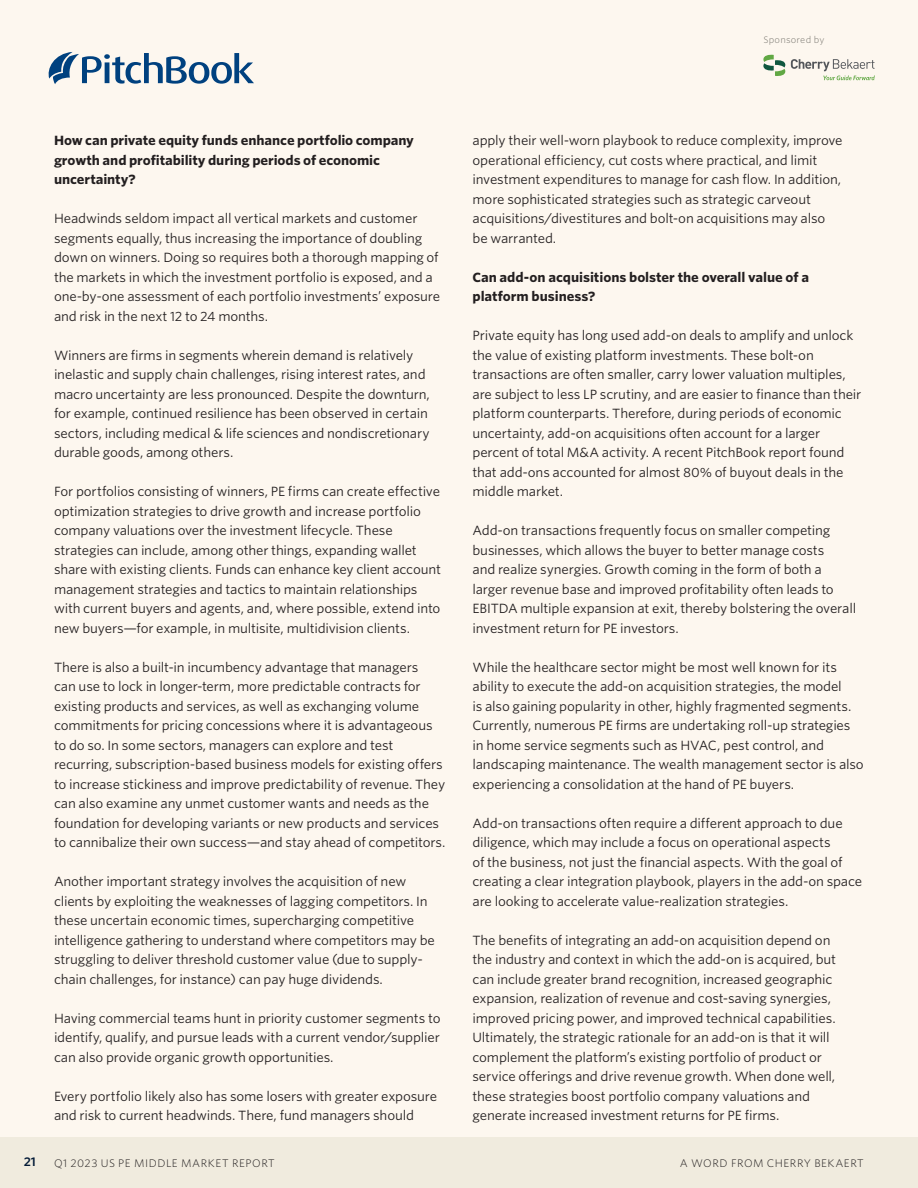
<style>
.page{position:relative;width:918px;height:1188px;background:#fff}
.page>*{position:absolute;margin:0;border:0;box-sizing:border-box;transform-origin:0 0}
.CR_Body_copy_-_runt{font:12.75px/19.5px "Whitney S Sm";letter-spacing:-.015em;color:#231f20}
.CR_Body_subsection_h{font:700 12.75px/19.5px "Whitney S Sm";letter-spacing:-.005em;color:#231f20}
.t1{font:600 12px "Whitney S Sm";color:#051c38}
.t2{font:300 10.5px "Whitney S Sm";letter-spacing:.045em;color:#231f20}
.t3{font:300 9px "Whitney S Sm";letter-spacing:.025em;color:#78766f}
</style>
<div class="page">
<div style="left:0;top:1137px;width:918px;height:51px;background:#f0ebde"></div>
<div style="left:0;top:0;width:918px;height:1137px;background:#fdf7ef"></div>
<svg style="left:49px;top:52px;width:205px;height:32px"></svg>
<svg style="left:763px;top:55px;width:22px;height:21px"></svg>
<svg style="left:791px;top:59px;width:84px;height:21px"></svg>
<p class="t3" style="left:763px;top:34px;width:62px">Sponsored by</p>
<p class="CR_Body_subsection_h" style="left:54px;top:131px;width:362px">How can private equity funds enhance portfolio company growth and profitability during periods of economic uncertainty?</p>
<p class="CR_Body_copy_-_runt" style="left:54px;top:209px;width:388px">Headwinds seldom impact all vertical markets and customer segments equally, thus increasing the importance of doubling down on winners. Doing so requires both a thorough mapping of the markets in which the investment portfolio is exposed, and a one-by-one assessment of each portfolio investments’ exposure and risk in the next 12 to 24 months.</p>
<p class="CR_Body_copy_-_runt" style="left:54px;top:345px;width:377px">Winners are firms in segments wherein demand is relatively inelastic and supply chain challenges, rising interest rates, and macro uncertainty are less pronounced. Despite the downturn, for example, continued resilience has been observed in certain sectors, including medical &amp; life sciences and nondiscretionary durable goods, among others.</p>
<p class="CR_Body_copy_-_runt" style="left:54px;top:482px;width:389px">For portfolios consisting of winners, PE firms can create effective optimization strategies to drive growth and increase portfolio company valuations over the investment lifecycle. These strategies can include, among other things, expanding wallet share with existing clients. Funds can enhance key client account management strategies and tactics to maintain relationships with current buyers and agents, and, where possible, extend into new buyers—for example, in multisite, multidivision clients.</p>
<p class="CR_Body_copy_-_runt" style="left:54px;top:657px;width:393px">There is also a built-in incumbency advantage that managers<br>can use to lock in longer-term, more predictable contracts for existing products and services, as well as exchanging volume commitments for pricing concessions where it is advantageous to do so. In some sectors, managers can explore and test recurring, subscription-based business models for existing offers to increase stickiness and improve predictability of revenue. They can also examine any unmet customer wants and needs as the foundation for developing variants or new products and services to cannibalize their own success—and stay ahead of competitors.</p>
<p class="CR_Body_copy_-_runt" style="left:54px;top:872px;width:382px">Another important strategy involves the acquisition of new clients by exploiting the weaknesses of lagging competitors. In these uncertain economic times, supercharging competitive intelligence gathering to understand where competitors may be struggling to deliver threshold customer value (due to supply&shy;chain challenges, for instance) can pay huge dividends.</p>
<p class="CR_Body_copy_-_runt" style="left:54px;top:1008px;width:388px;text-align:justify">Having commercial teams hunt in priority customer segments to identify, qualify, and pursue leads with a current vendor/supplier can also provide organic growth opportunities.</p>
<p class="CR_Body_copy_-_runt" style="left:54px;top:1086px;width:385px">Every portfolio likely also has some losers with greater exposure and risk to current headwinds. There, fund managers should</p>
<p class="t1" style="left:24px;top:1153px;width:14px">21</p>
<p class="t2" style="left:54px;top:1156px;width:222px">Q1 2023 US PE MIDDLE MARKET REPORT</p>
<p class="CR_Body_copy_-_runt" style="left:472px;top:131px;width:372px">apply their well-worn playbook to reduce complexity, improve operational efficiency, cut costs where practical, and limit investment expenditures to manage for cash flow. In addition, more sophisticated strategies such as strategic carveout acquisitions/divestitures and bolt-on acquisitions may also be warranted.</p>
<p class="CR_Body_subsection_h" style="left:472px;top:267px;width:338px">Can add-on acquisitions bolster the overall value of a platform business?</p>
<p class="CR_Body_copy_-_runt" style="left:472px;top:326px;width:390px">Private equity has long used add-on deals to amplify and unlock the value of existing platform investments. These bolt-on transactions are often smaller, carry lower valuation multiples, are subject to less LP scrutiny, and are easier to finance than their platform counterparts. Therefore, during periods of economic uncertainty, add-on acquisitions often account for a larger percent of total M&amp;A activity. A recent PitchBook report found that add-ons accounted for almost 80% of buyout deals in the middle market.</p>
<p class="CR_Body_copy_-_runt" style="left:472px;top:521px;width:385px">Add-on transactions frequently focus on smaller competing businesses, which allows the buyer to better manage costs<br>and realize synergies. Growth coming in the form of both a larger revenue base and improved profitability often leads to EBITDA multiple expansion at exit, thereby bolstering the overall investment return for PE investors.</p>
<p class="CR_Body_copy_-_runt" style="left:472px;top:657px;width:393px">While the healthcare sector might be most well known for its ability to execute the add-on acquisition strategies, the model<br>is also gaining popularity in other, highly fragmented segments.<br>Currently, numerous PE firms are undertaking roll-up strategies in home service segments such as HVAC, pest control, and landscaping maintenance. The wealth management sector is also experiencing a consolidation at the hand of PE buyers.</p>
<p class="CR_Body_copy_-_runt" style="left:472px;top:813px;width:391px">Add-on transactions often require a different approach to due diligence, which may include a focus on operational aspects<br>of the business, not just the financial aspects. With the goal of creating a clear integration playbook, players in the add-on space are looking to accelerate value-realization strategies.</p>
<p class="CR_Body_copy_-_runt" style="left:472px;top:930px;width:365px">The benefits of integrating an add-on acquisition depend on the industry and context in which the add-on is acquired, but can include greater brand recognition, increased geographic expansion, realization of revenue and cost-saving synergies, improved pricing power, and improved technical capabilities.<br>Ultimately, the strategic rationale for an add-on is that it will complement the platform’s existing portfolio of product or service offerings and drive revenue growth. When done well, these strategies boost portfolio company valuations and generate increased investment returns for PE firms.</p>
<p class="t2" style="left:680px;top:1156px;width:186px">A WORD FROM CHERRY BEKAERT</p>
</div>
